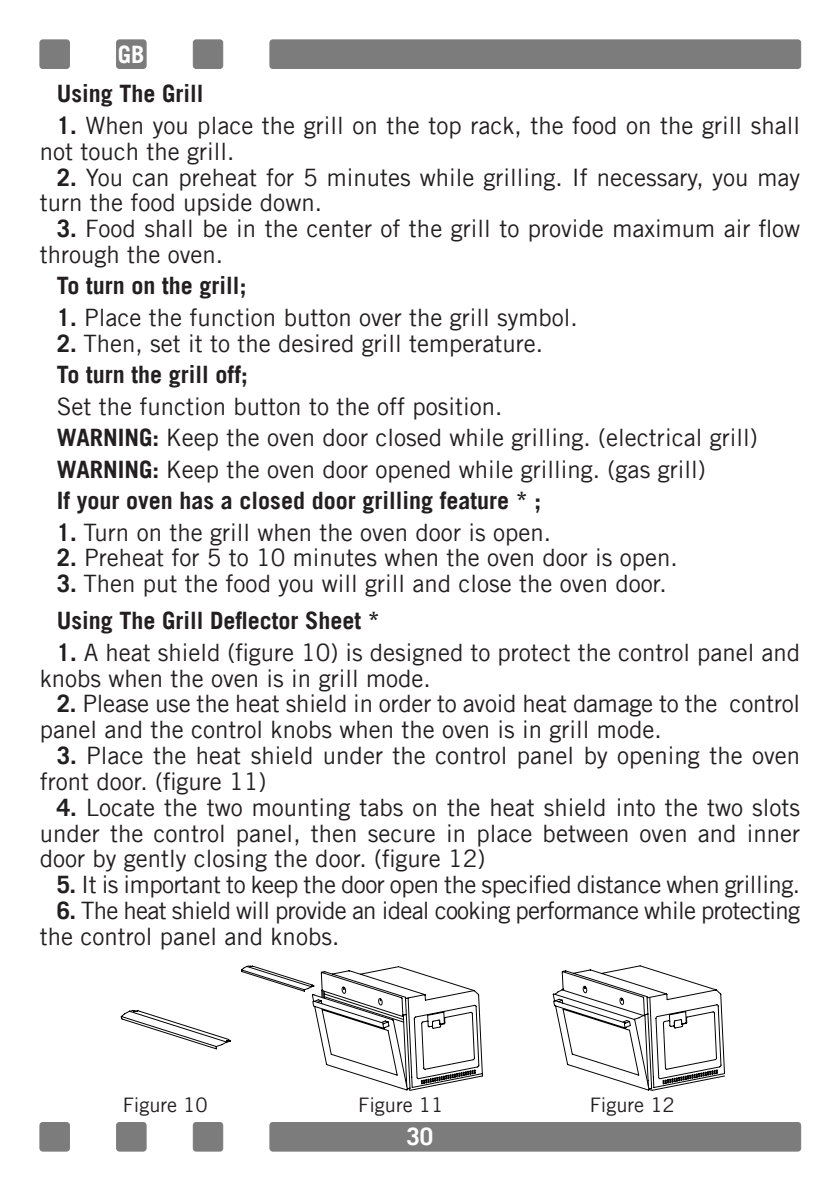
<style>
.page{position:relative;width:840px;height:1191px;background:#fff}
.page>*{position:absolute;margin:0;border:0;box-sizing:border-box;transform-origin:0 0}
.t1{font:24px/25.8px "Trade Gothic";color:#231f20}
.t2{font:700 24px "Trade Gothic";color:#231f20}
.t3{font:24px/25.8px "Trade Gothic";letter-spacing:-.03em;color:#231f20}
.t4{font:24px "Trade Gothic";letter-spacing:-.02em;color:#231f20}
.t5{font:700 24px "Trade Gothic";color:#fff}
.t6{font:20px "Trade Gothic";color:#231f20}
.s1{font-weight:700}
</style>
<div class="page">
<div style="left:270px;top:40px;width:530px;height:28px;background:#7d7c7c;border-radius:3px"></div>
<div style="left:269px;top:40px;width:531px;height:29px;border:1px solid #7d7c7c;border-radius:3px"></div>
<div style="left:40px;top:40px;width:29px;height:28px;background:#7d7c7c;border-radius:3px"></div>
<div style="left:40px;top:40px;width:30px;height:29px;border:1px solid #7d7c7c;border-radius:3px"></div>
<div style="left:193px;top:40px;width:29px;height:28px;background:#7d7c7c;border-radius:3px"></div>
<div style="left:193px;top:40px;width:30px;height:29px;border:1px solid #7d7c7c;border-radius:3px"></div>
<div style="left:116px;top:40px;width:30px;height:28px;background:#7d7c7c;border-radius:3px"></div>
<div style="left:116px;top:40px;width:30px;height:29px;border:1px solid #7d7c7c;border-radius:3px"></div>
<div style="left:270px;top:1122px;width:530px;height:29px;background:#7d7c7c;border-radius:3px"></div>
<div style="left:269px;top:1122px;width:531px;height:29px;border:1px solid #7d7c7c;border-radius:3px"></div>
<div style="left:40px;top:1122px;width:29px;height:29px;background:#7d7c7c;border-radius:3px"></div>
<div style="left:40px;top:1122px;width:30px;height:29px;border:1px solid #7d7c7c;border-radius:3px"></div>
<div style="left:193px;top:1122px;width:29px;height:29px;background:#7d7c7c;border-radius:3px"></div>
<div style="left:193px;top:1122px;width:30px;height:29px;border:1px solid #7d7c7c;border-radius:3px"></div>
<div style="left:116px;top:1122px;width:30px;height:29px;background:#7d7c7c;border-radius:3px"></div>
<div style="left:116px;top:1122px;width:30px;height:29px;border:1px solid #7d7c7c;border-radius:3px"></div>
<svg style="left:120px;top:1010px;width:111px;height:39px"></svg>
<svg style="left:552px;top:965px;width:172px;height:126px"></svg>
<svg style="left:241px;top:965px;width:242px;height:125px"></svg>
<p class="t5" style="left:118px;top:40px;width:28px">GB</p>
<p class="t2" style="left:57px;top:79px;width:148px">Using The Grill</p>
<p class="t1" style="left:40px;top:112px;width:761px;text-indent:17px"><span class="s1">1.</span> When you place the grill on the top rack, the food on the grill shall not touch the grill.</p>
<p class="t1" style="left:40px;top:164px;width:761px;text-indent:17px"><span class="s1">2.</span> You can preheat for 5 minutes while grilling. If necessary, you may turn the food upside down.</p>
<p class="t1" style="left:40px;top:215px;width:761px;text-indent:17px"><span class="s1">3.</span> Food shall be in the center of the grill to provide maximum air flow through the oven.</p>
<p class="t2" style="left:57px;top:271px;width:191px">To turn on the grill;</p>
<p class="t1" style="left:57px;top:304px;width:522px"><span class="s1">1.</span> Place the function button over the grill symbol.</p>
<p class="t1" style="left:57px;top:330px;width:487px"><span class="s1">2.</span> Then, set it to the desired grill temperature.</p>
<p class="t2" style="left:57px;top:360px;width:192px">To turn the grill off;</p>
<p class="t1" style="left:57px;top:393px;width:447px">Set the function button to the off position.</p>
<p class="t1" style="left:57px;top:424px;width:702px"><span class="s1">WARNING:</span> Keep the oven door closed while grilling. (electrical grill)</p>
<p class="t1" style="left:57px;top:456px;width:650px"><span class="s1">WARNING:</span> Keep the oven door opened while grilling. (gas grill)</p>
<p class="t2" style="left:57px;top:486px;width:486px">If your oven has a closed door grilling feature * ;</p>
<p class="t1" style="left:57px;top:519px;width:495px"><span class="s1">1.</span> Turn on the grill when the oven door is open.</p>
<p class="t1" style="left:57px;top:544px;width:622px"><span class="s1">2.</span> Preheat for 5 to 10 minutes when the oven door is open.</p>
<p class="t1" style="left:57px;top:570px;width:611px"><span class="s1">3.</span> Then put the food you will grill and close the oven door.</p>
<p class="t2" style="left:57px;top:606px;width:324px">Using The Grill Deflector Sheet *</p>
<p class="t1" style="left:40px;top:639px;width:761px;text-indent:17px"><span class="s1">1.</span> A heat shield (figure 10) is designed to protect the control panel and knobs when the oven is in grill mode.</p>
<p class="t1" style="left:40px;top:690px;width:761px;text-indent:17px"><span class="s1">2.</span> Please use the heat shield in order to avoid heat damage to the control panel and the control knobs when the oven is in grill mode.</p>
<p class="t1" style="left:40px;top:742px;width:761px;text-indent:17px"><span class="s1">3.</span> Place the heat shield under the control panel by opening the oven front door. (figure 11)</p>
<p class="t1" style="left:40px;top:794px;width:761px;text-align:justify;text-indent:17px"><span class="s1">4.</span> Locate the two mounting tabs on the heat shield into the two slots under the control panel, then secure in place between oven and inner door by gently closing the door. (figure 12)</p>
<p class="t4" style="left:57px;top:870px;width:744px"><span class="s1">5.</span> It is important to keep the door open the specified distance when grilling.</p>
<p class="t3" style="left:40px;top:897px;width:761px;text-indent:17px"><span class="s1">6.</span> The heat shield will provide an ideal cooking performance while protecting the control panel and knobs.</p>
<p class="t6" style="left:123px;top:1092px;width:87px">Figure 10</p>
<p class="t6" style="left:358px;top:1092px;width:86px">Figure 11</p>
<p class="t6" style="left:589px;top:1092px;width:87px">Figure 12</p>
<p class="t5" style="left:406px;top:1122px;width:28px">30</p>
</div>
